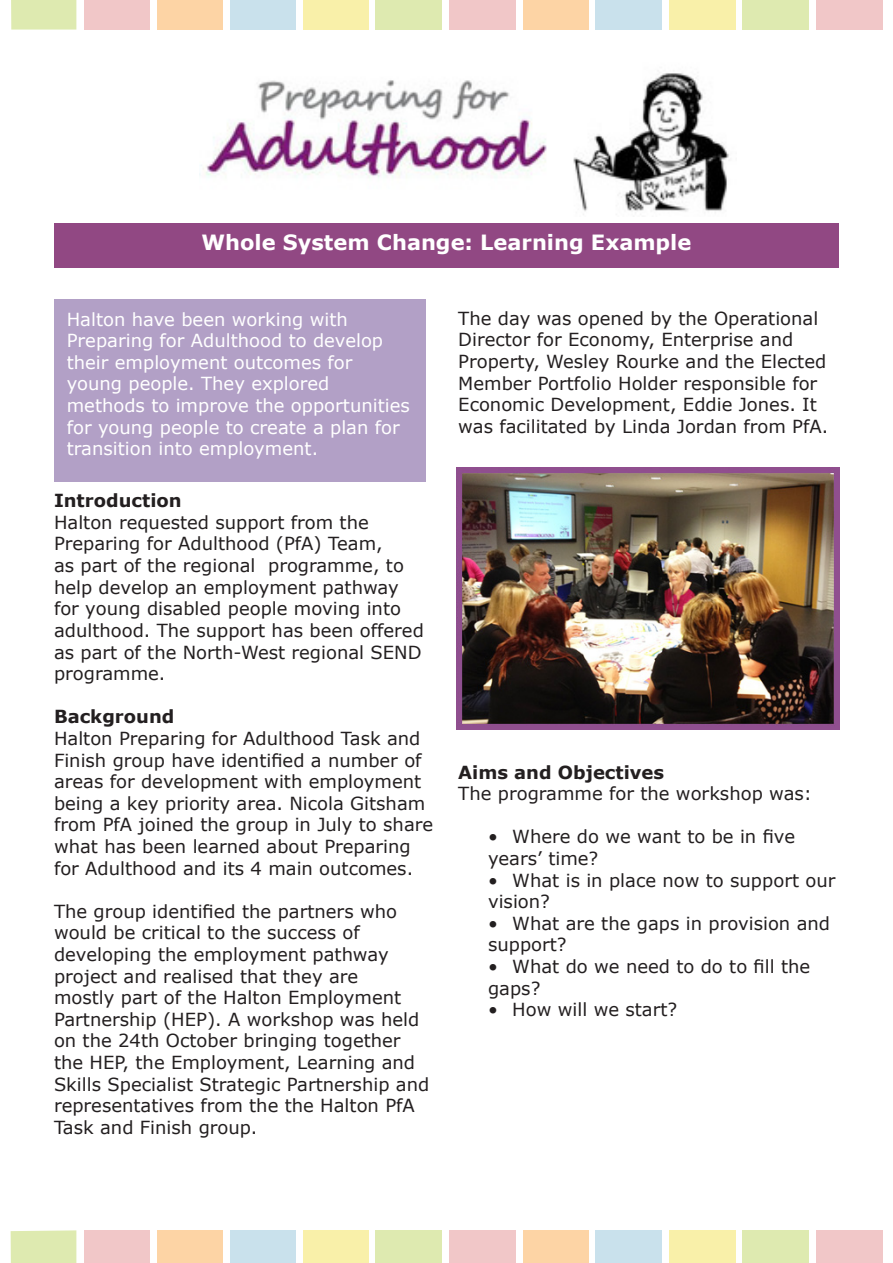
<style>
.page{position:relative;width:893px;height:1263px;background:#fff}
.page>*{position:absolute;margin:0;border:0;box-sizing:border-box;transform-origin:0 0}
.Body{font:700 21px "Verdana";color:#fff}
.t1{font:18px/21.6px "Verdana";color:#231f20}
.t2{font:18px/21.6px "Verdana";color:#fff}
.t3{font:700 18px "Verdana";color:#231f20}
</style>
<div class="page">
<div style="left:11px;top:1230px;width:65px;height:33px;background:#deeab0"></div>
<div style="left:303px;top:1231px;width:65px;height:32px;background:#f9f0a9"></div>
<div style="left:84px;top:1230px;width:65px;height:33px;background:#f1c7c8"></div>
<div style="left:230px;top:1230px;width:65px;height:33px;background:#c9e1ec"></div>
<div style="left:157px;top:1231px;width:65px;height:32px;background:#fdd4a5"></div>
<div style="left:669px;top:1231px;width:66px;height:32px;background:#f9f0a9"></div>
<div style="left:449px;top:1231px;width:66px;height:32px;background:#f1c7c8"></div>
<div style="left:596px;top:1231px;width:66px;height:32px;background:#c9e1ec"></div>
<div style="left:523px;top:1231px;width:65px;height:32px;background:#fdd4a5"></div>
<div style="left:376px;top:1231px;width:66px;height:32px;background:#deeab0"></div>
<div style="left:816px;top:1230px;width:66px;height:33px;background:#f1c7c8"></div>
<div style="left:743px;top:1230px;width:66px;height:33px;background:#deeab0"></div>
<div style="left:11px;top:0;width:65px;height:30px;background:#deeab0"></div>
<div style="left:303px;top:0;width:65px;height:30px;background:#f9f0a9"></div>
<div style="left:84px;top:0;width:65px;height:30px;background:#f1c7c8"></div>
<div style="left:230px;top:0;width:65px;height:30px;background:#c9e1ec"></div>
<div style="left:157px;top:0;width:65px;height:30px;background:#fdd4a5"></div>
<div style="left:669px;top:0;width:66px;height:30px;background:#f9f0a9"></div>
<div style="left:449px;top:0;width:66px;height:30px;background:#f1c7c8"></div>
<div style="left:596px;top:0;width:66px;height:30px;background:#c9e1ec"></div>
<div style="left:523px;top:0;width:65px;height:30px;background:#fdd4a5"></div>
<div style="left:376px;top:0;width:66px;height:30px;background:#deeab0"></div>
<div style="left:816px;top:0;width:66px;height:30px;background:#f1c7c8"></div>
<div style="left:743px;top:0;width:66px;height:30px;background:#deeab0"></div>
<img style="left:199px;top:73px;width:530px;height:139px">
<div style="left:54px;top:223px;width:785px;height:45px;background:#914883"></div>
<div style="left:54px;top:299px;width:371px;height:183px;background:#b2a0c6"></div>
<img style="left:456px;top:467px;width:383px;height:262px">
<p class="Body" style="left:201px;top:229px;width:491px">Whole System Change: Learning Example</p>
<p class="t2" style="left:67px;top:308px;width:345px">Halton have been working with<br>Preparing for Adulthood to develop their employment outcomes for young people. They explored methods to improve the opportunities for young people to create a plan for transition into employment.</p>
<p class="t3" style="left:54px;top:489px;width:129px">Introduction</p>
<p class="t1" style="left:54px;top:511px;width:371px">Halton requested support from the Preparing for Adulthood (PfA) Team,<br>as part of the regional programme, to help develop an employment pathway for young disabled people moving into adulthood. The support has been offered as part of the North-West regional SEND programme.</p>
<p class="t3" style="left:54px;top:705px;width:122px">Background</p>
<p class="t1" style="left:54px;top:727px;width:381px">Halton Preparing for Adulthood Task and Finish group have identified a number of areas for development with employment being a key priority area. Nicola Gitsham from PfA joined the group in July to share what has been learned about Preparing for Adulthood and its 4 main outcomes.</p>
<p class="t1" style="left:54px;top:900px;width:377px">The group identified the partners who would be critical to the success of developing the employment pathway project and realised that they are<br>mostly part of the Halton Employment Partnership (HEP). A workshop was held on the 24th October bringing together the HEP, the Employment, Learning and Skills Specialist Strategic Partnership and representatives from the the Halton PfA Task and Finish group.</p>
<p class="t1" style="left:458px;top:307px;width:371px">The day was opened by the Operational Director for Economy, Enterprise and Property, Wesley Rourke and the Elected Member Portfolio Holder responsible for Economic Development, Eddie Jones. It was facilitated by Linda Jordan from PfA.</p>
<p class="t3" style="left:458px;top:760px;width:207px">Aims and Objectives</p>
<p class="t1" style="left:458px;top:782px;width:355px">The programme for the workshop was:</p>
<p class="t1" style="left:488px;top:825px;width:309px">• Where do we want to be in five years’ time?</p>
<p class="t1" style="left:488px;top:869px;width:349px">• What is in place now to support our vision?</p>
<p class="t1" style="left:488px;top:912px;width:344px">• What are the gaps in provision and support?</p>
<p class="t1" style="left:488px;top:955px;width:324px">• What do we need to do to fill the gaps?</p>
<p class="t1" style="left:488px;top:998px;width:191px">• How will we start?</p>
</div>
